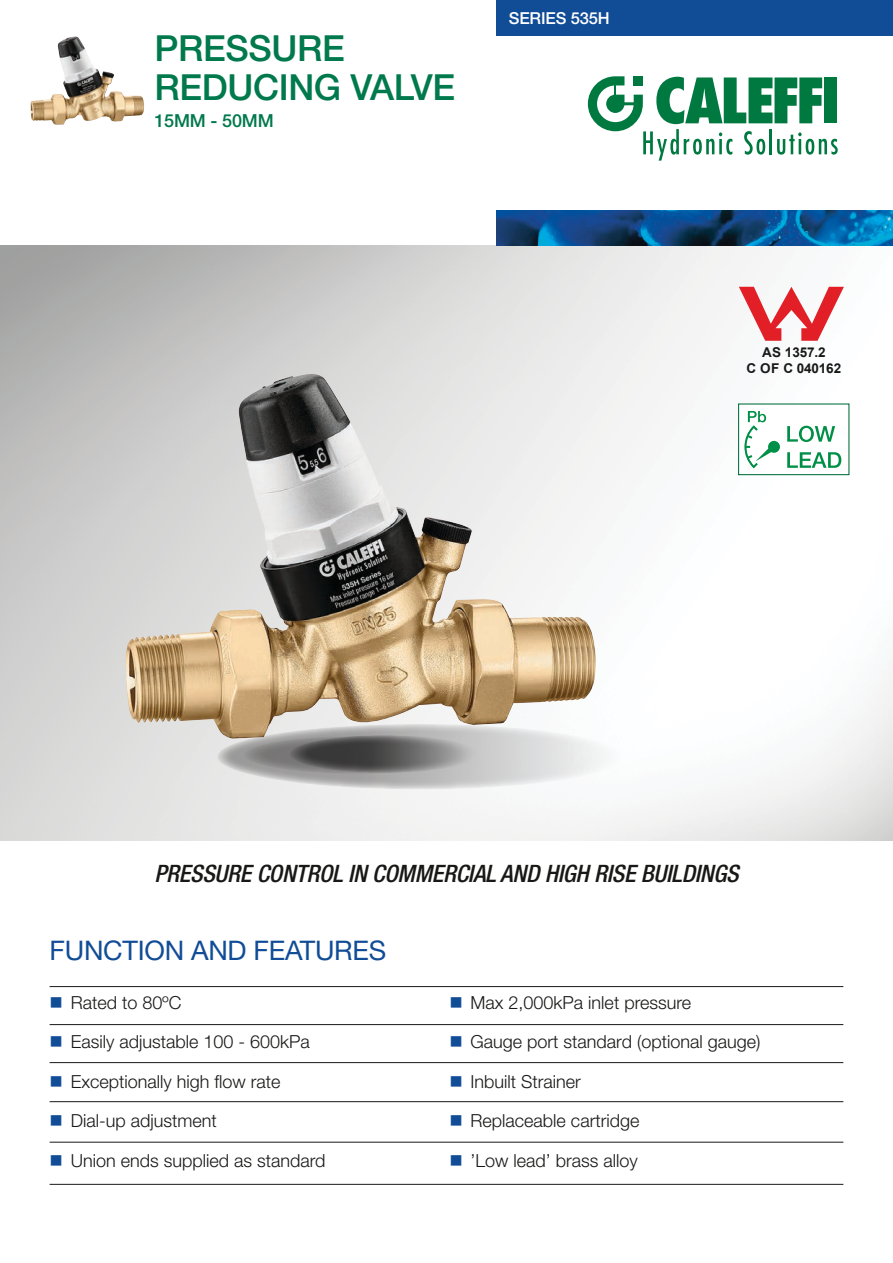
<style>
.page{position:relative;width:893px;height:1263px;background:#fff}
.page>*{position:absolute;margin:0;border:0;box-sizing:border-box;transform-origin:0 0}
.t1{font:500 36px/39px "Helvetica Neue LT Std";letter-spacing:-.01em;color:#00794c}
.t2{font:27px "Helvetica Neue LT Std";letter-spacing:-.01em;color:#114c97}
.t3{font:italic 500 condensed 24px "Helvetica Neue LT Std";letter-spacing:-.01em;color:#181817}
.t4{font:300 18px "Helvetica Neue LT Std";color:#181817}
.t5{font:500 18px "Helvetica Neue LT Std";letter-spacing:-.01em;color:#00794c}
.t6{font:500 16.5px "Helvetica Neue LT Std";letter-spacing:-.01em;color:#fff}
.t7{font:700 13.5px/16.2px "Arial";letter-spacing:-.01em;color:#181817;text-align:center}
.t8{font:500 12.75px/14.2px "Helvetica Neue LT Com";color:#181817;text-align:center}
.s1{color:#114c97}
</style>
<div class="page">
<img style="left:0;top:246px;width:893px;height:595px">
<svg style="left:588px;top:76px;width:250px;height:85px"></svg>
<div style="left:496px;top:0;width:397px;height:35px;background:#114c97"></div>
<hr style="left:50px;top:986px;width:793px;height:1px;background:#181817">
<hr style="left:50px;top:1024px;width:793px;height:1px;background:#181817">
<hr style="left:50px;top:1062px;width:793px;height:1px;background:#181817">
<hr style="left:50px;top:1101px;width:793px;height:1px;background:#181817">
<hr style="left:50px;top:1142px;width:793px;height:1px;background:#181817">
<hr style="left:50px;top:1184px;width:793px;height:1px;background:#181817">
<svg style="left:217px;top:724px;width:406px;height:65px;background:#cecece"></svg>
<svg style="left:244px;top:736px;width:230px;height:38px;background:#858383"></svg>
<svg style="left:290px;top:735px;width:188px;height:38px;background:#666565"></svg>
<svg style="left:739px;top:287px;width:105px;height:54px"></svg>
<img style="left:496px;top:210px;width:397px;height:36px">
<img style="left:125px;top:374px;width:422px;height:365px">
<img style="left:30px;top:36px;width:102px;height:89px">
<div style="left:739px;top:404px;width:110px;height:71px;background:#fff"></div>
<div style="left:738px;top:403px;width:111px;height:72px;border:1px solid #006e3c"></div>
<svg style="left:744px;top:411px;width:36px;height:57px"></svg>
<svg style="left:787px;top:426px;width:48px;height:16px"></svg>
<svg style="left:787px;top:452px;width:54px;height:16px"></svg>
<h1 class="t1" style="left:154px;top:28px;width:302px">PRESSURE<br>REDUCING VALVE</h1>
<p class="t5" style="left:154px;top:110px;width:121px">15MM - 50MM</p>
<p class="t6" style="left:509px;top:8px;width:102px">SERIES 535H</p>
<p class="t7" style="left:747px;top:345px;width:96px">AS 1357.2<br>C of C 040162</p>
<p class="t8" style="left:755px;top:349px;width:78px">AS 4032.1<br>C of C 02466</p>
<h3 class="t3" style="left:154px;top:859px;width:289px">PRESSURE CONTROL IN COMMERCI</h3>
<h3 class="t3" style="left:473px;top:859px;width:133px">AL AND HIGH RISE</h3>
<h3 class="t3" style="left:641px;top:859px;width:100px">BUIL DINGS</h3>
<h2 class="t2" style="left:50px;top:934px;width:338px">FUNCTION AND FEATURES</h2>
<p class="t4" style="left:50px;top:991px;width:133px"><span class="s1">■</span> Rated to 80ºC</p>
<p class="t4" style="left:449px;top:991px;width:243px"><span class="s1">■</span> Max 2,000kPa inlet pressure</p>
<p class="t4" style="left:50px;top:1031px;width:262px"><span class="s1">■</span> Easily adjustable 100 - 600kPa</p>
<p class="t4" style="left:449px;top:1031px;width:313px"><span class="s1">■</span> Gauge port standard (optional gauge)</p>
<p class="t4" style="left:50px;top:1070px;width:232px"><span class="s1">■</span> Exceptionally high flow rate</p>
<p class="t4" style="left:449px;top:1070px;width:133px"><span class="s1">■</span> Inbuilt Strainer</p>
<p class="t4" style="left:50px;top:1110px;width:169px"><span class="s1">■</span> Dial-up adjustment</p>
<p class="t4" style="left:449px;top:1110px;width:192px"><span class="s1">■</span> Replaceable cartridge</p>
<p class="t4" style="left:50px;top:1149px;width:277px"><span class="s1">■</span> Union ends supplied as standard</p>
<p class="t4" style="left:449px;top:1149px;width:190px"><span class="s1">■</span> ’Low lead’ brass alloy</p>
</div>
